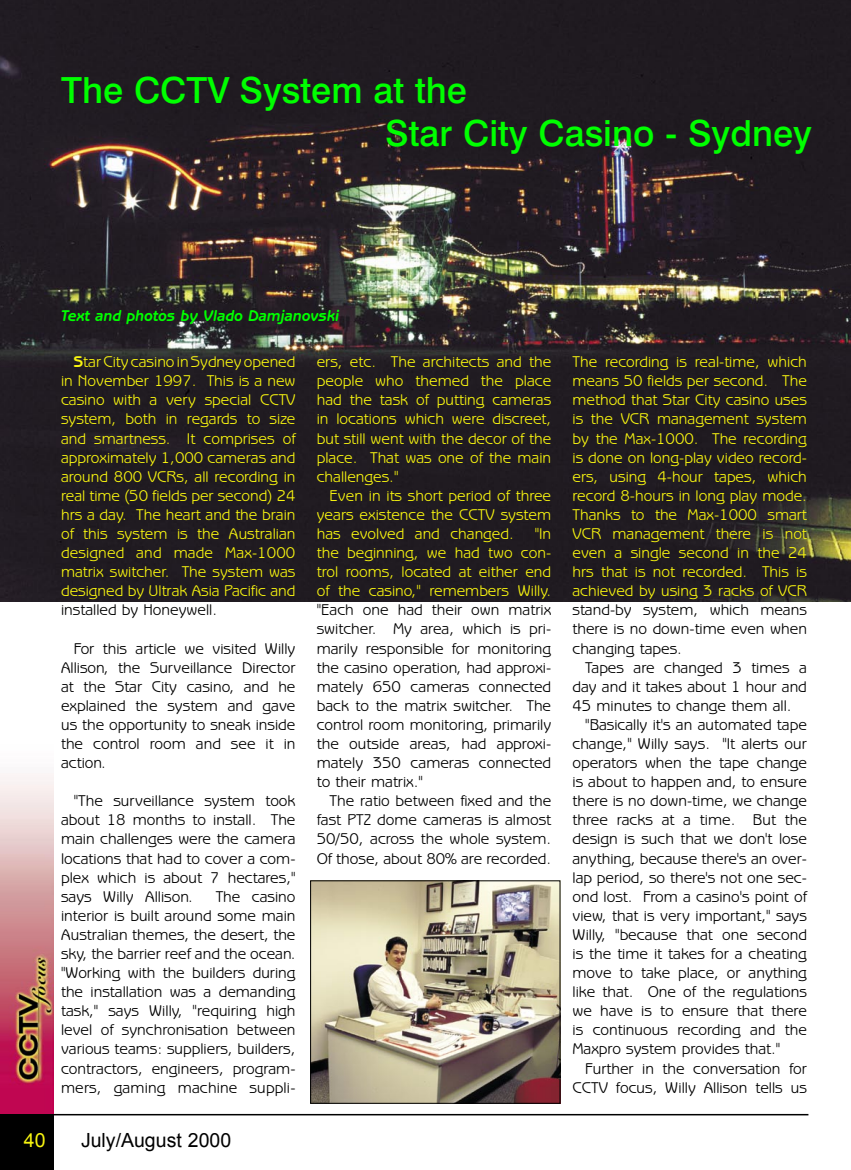
<style>
.page{position:relative;width:851px;height:1170px;background:#fff}
.page>*{position:absolute;margin:0;border:0;box-sizing:border-box;transform-origin:0 0}
.t1{font:500 36px/43.2px "Swiss 721 BT";color:#0f0}
.t2{font:19.5px "Arial";color:#000}
.t3{font:19.5px "Arial";color:#f7f410}
.t4{font:15.9px/19px "Benguiat Gothic IT Cby BT";color:#000;text-align:justify}
.t5{font:15.9px/19px "Benguiat Gothic IT Cby BT";color:#f7f410;text-align:justify}
.t6{font:italic 700 15.9px "Benguiat Gothic IT Cby BT";color:#0f0}
.s1{font-weight:700}
</style>
<div class="page">
<img style="left:0;top:0;width:850px;height:601px">
<div style="left:0;top:1114px;width:54px;height:55px;background:#000"></div>
<hr style="left:0;top:1113px;width:808px;height:2px;background:#000">
<img style="left:0;top:775px;width:53px;height:338px">
<img style="left:312px;top:882px;width:246px;height:219px">
<div style="left:310px;top:880px;width:250px;height:223px;border:1px solid #000"></div>
<h1 class="t1" style="left:385px;top:68px;width:428px;text-indent:-324px">The CCTV System at the<br>Star City Casino - Sydney</h1>
<p class="t6" style="left:61px;top:305px;width:280px">Text and photos by Vlado Damjanovski</p>
<p class="t5" style="left:61px;top:352px;width:236px;text-indent:13px"><span class="s1">S</span>tar City casino in Sydney opened in November 1997. This is a new casino with a very special CCTV system, both in regards to size and smartness. It comprises of approximately 1,000 cameras and around 800 VCRs, all recording in real time (50 fields per second) 24 hrs a day. The heart and the brain of this system is the Australian designed and made Max-1000 matrix switcher. The system was designed by Ultrak Asia Pacific and</p>
<p class="t4" style="left:61px;top:600px;width:157px">installed by Honeywell.</p>
<p class="t4" style="left:61px;top:638px;width:236px;text-indent:13px">For this article we visited Willy Allison, the Surveillance Director at the Star City casino, and he explained the system and gave us the opportunity to sneak inside the control room and see it in action.</p>
<p class="t4" style="left:61px;top:790px;width:236px;text-indent:13px">"The surveillance system took about 18 months to install. The main challenges were the camera locations that had to cover a com&shy;plex which is about 7 hectares," says Willy Allison.</p>
<p class="t4" style="left:61px;top:886px;width:236px;text-indent:155px">The casino interior is built around some main Australian themes, the desert, the sky, the barrier reef and the ocean. "Working with the builders during the installation was a demanding task," says Willy, "requiring high level of synchronisation between various teams: suppliers, builders, contractors, engineers, program&shy;mers, gaming machine suppli-</p>
<p class="t3" style="left:24px;top:1127px;width:23px">40</p>
<p class="t2" style="left:81px;top:1127px;width:152px">July/August 2000</p>
<p class="t5" style="left:317px;top:352px;width:236px">ers, etc. The architects and the people who themed the place had the task of putting cameras in locations which were discreet, but still went with the decor of the place. That was one of the main challenges."</p>
<p class="t5" style="left:317px;top:485px;width:236px;text-indent:13px">Even in its short period of three years existence the CCTV system has evolved and changed.</p>
<p class="t5" style="left:317px;top:523px;width:236px;text-indent:218px">"In the beginning, we had two con&shy;trol rooms, located at either end of the casino," remembers Willy.</p>
<p class="t4" style="left:317px;top:600px;width:236px">"Each one had their own matrix switcher. My area, which is pri&shy;marily responsible for monitoring the casino operation, had approxi&shy;mately 650 cameras connected back to the matrix switcher. The control room monitoring, primarily the outside areas, had approxi&shy;mately 350 cameras connected to their matrix."</p>
<p class="t4" style="left:317px;top:790px;width:236px;text-indent:13px">The ratio between fixed and the fast PTZ dome cameras is almost 50/50, across the whole system.<br>Of those, about 80% are recorded.</p>
<p class="t5" style="left:572px;top:352px;width:236px">The recording is real-time, which means 50 fields per second. The method that Star City casino uses is the VCR management system by the Max-1000. The recording is done on long-play video record&shy;ers, using 4-hour tapes, which record 8-hours in long play mode.<br>Thanks to the Max-1000 smart VCR management there is not even a single second in the 24 hrs that is not recorded. This is achieved by using 3 racks of VCR</p>
<p class="t4" style="left:572px;top:600px;width:236px">stand-by system, which means there is no down-time even when changing tapes.</p>
<p class="t4" style="left:585px;top:657px;width:223px">Tapes are changed 3 times a</p>
<p class="t4" style="left:572px;top:676px;width:236px">day and it takes about 1 hour and</p>
<p class="t4" style="left:572px;top:695px;width:220px">45 minutes to change them all.</p>
<p class="t4" style="left:585px;top:714px;width:223px">"Basically it's an automated tape</p>
<p class="t4" style="left:572px;top:733px;width:236px">change," Willy says. "It alerts our</p>
<p class="t4" style="left:572px;top:752px;width:236px">operators when the tape change</p>
<p class="t4" style="left:572px;top:771px;width:236px">is about to happen and, to ensure</p>
<p class="t4" style="left:572px;top:790px;width:236px">there is no down-time, we change</p>
<p class="t4" style="left:572px;top:810px;width:236px">three racks at a time. But the</p>
<p class="t4" style="left:572px;top:829px;width:236px">design is such that we don't lose</p>
<p class="t4" style="left:572px;top:848px;width:236px">anything, because there's an over-</p>
<p class="t4" style="left:572px;top:867px;width:236px">lap period, so there's not one sec-</p>
<p class="t4" style="left:572px;top:886px;width:236px">ond lost. From a casino's point of</p>
<p class="t4" style="left:572px;top:905px;width:236px">view, that is very important," says</p>
<p class="t4" style="left:572px;top:924px;width:236px">Willy, "because that one second</p>
<p class="t4" style="left:572px;top:943px;width:236px">is the time it takes for a cheating</p>
<p class="t4" style="left:572px;top:962px;width:236px">move to take place, or anything</p>
<p class="t4" style="left:572px;top:981px;width:236px">like that. One of the regulations</p>
<p class="t4" style="left:572px;top:1000px;width:236px">we have is to ensure that there</p>
<p class="t4" style="left:572px;top:1019px;width:236px">is continuous recording and the</p>
<p class="t4" style="left:572px;top:1039px;width:209px">Maxpro system provides that."</p>
<p class="t4" style="left:585px;top:1058px;width:223px">Further in the conversation for</p>
<p class="t4" style="left:572px;top:1077px;width:236px">CCTV focus, Willy Allison tells us</p>
</div>
